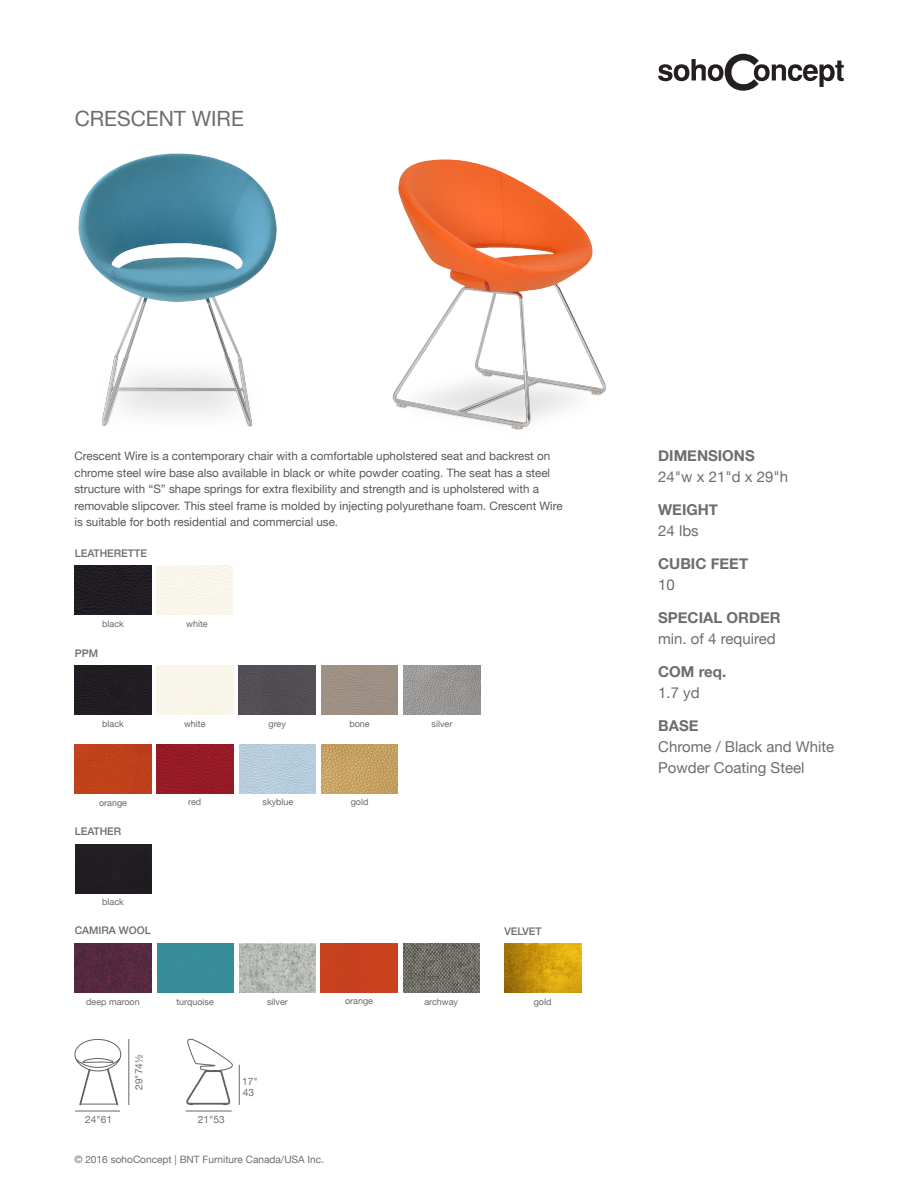
<style>
.page{position:relative;width:918px;height:1188px;background:#fff}
.page>*{position:absolute;margin:0;border:0;box-sizing:border-box;transform-origin:0 0}
.t1{font:21px "Helvetica Neue";color:#6c6d70}
.chart_centered{font:15px/21px "Helvetica Neue";color:#6c6d70}
.chart_centered-2{font:700 15px/21px "Helvetica Neue";color:#6c6d70}
.chart_centered-3{font:11.7px/16.5px "Helvetica Neue";color:#57585a}
.chart_centered-4{font:500 10.5px "Helvetica Neue";color:#6c6d70}
.chart_centered-5{font:10.2px "Helvetica Neue";color:#6e6e70}
.fabric_names{font:9px "Helvetica Neue";color:#696869}
.s1{font-weight:700}
.s2{font-weight:400}
</style>
<div class="page">
<svg style="left:658px;top:54px;width:186px;height:37px"></svg>
<hr style="left:186px;top:1111px;width:46px;height:1px;background:#676767">
<hr style="left:75px;top:1111px;width:45px;height:1px;background:#676767">
<hr style="left:129px;top:1039px;width:1px;height:66px;background:#676767">
<hr style="left:239px;top:1065px;width:1px;height:40px;background:#676767">
<svg style="left:74px;top:1039px;width:48px;height:66px"></svg>
<hr style="left:80px;top:1104px;width:37px;height:1px;background:#636366">
<svg style="left:186px;top:1039px;width:47px;height:66px"></svg>
<img style="left:392px;top:159px;width:215px;height:271px">
<img style="left:78px;top:153px;width:199px;height:274px">
<img style="left:75px;top:566px;width:76px;height:49px">
<div style="left:156px;top:566px;width:77px;height:49px;background:#f9f6eb"></div>
<img style="left:321px;top:666px;width:77px;height:49px">
<div style="left:75px;top:844px;width:77px;height:49px;background:#211d23"></div>
<div style="left:75px;top:666px;width:76px;height:49px;background:#201d22"></div>
<img style="left:239px;top:666px;width:76px;height:48px">
<div style="left:75px;top:744px;width:76px;height:49px;background:#be411a"></div>
<div style="left:321px;top:943px;width:76px;height:49px;background:#c8411d"></div>
<img style="left:239px;top:943px;width:77px;height:49px">
<img style="left:75px;top:943px;width:76px;height:49px">
<div style="left:157px;top:943px;width:77px;height:49px;background:#378d98"></div>
<img style="left:403px;top:943px;width:77px;height:50px">
<img style="left:239px;top:744px;width:77px;height:49px">
<img style="left:157px;top:744px;width:76px;height:49px">
<img style="left:404px;top:666px;width:76px;height:49px">
<img style="left:504px;top:944px;width:77px;height:48px">
<img style="left:321px;top:744px;width:76px;height:49px">
<p class="t1" style="left:75px;top:104px;width:171px">CRESCENT WIRE</p>
<p class="chart_centered-3" style="left:74px;top:448px;width:490px">Crescent Wire is a contemporary chair with a comfortable upholstered seat and backrest on chrome steel wire base also available in black or white powder coating. The seat has a steel structure with “S” shape springs for extra flexibility and strength and is upholstered with a removable slipcover. This steel frame is molded by injecting polyurethane foam. Crescent Wire is suitable for both residential and commercial use.</p>
<p class="chart_centered-4" style="left:75px;top:545px;width:74px">LEATHERETTE</p>
<p class="fabric_names" style="left:102px;top:617px;width:23px">black</p>
<p class="fabric_names" style="left:186px;top:617px;width:23px">white</p>
<p class="chart_centered-4" style="left:75px;top:645px;width:25px">PPM</p>
<p class="fabric_names" style="left:102px;top:717px;width:23px">black</p>
<p class="fabric_names" style="left:184px;top:717px;width:23px">white</p>
<p class="fabric_names" style="left:432px;top:717px;width:22px">silver</p>
<p class="fabric_names" style="left:349px;top:718px;width:22px">bone</p>
<p class="fabric_names" style="left:269px;top:717px;width:19px">grey</p>
<p class="fabric_names" style="left:99px;top:796px;width:29px">orange</p>
<p class="chart_centered-4" style="left:75px;top:823px;width:48px">LEATHER</p>
<p class="fabric_names" style="left:102px;top:895px;width:23px">black</p>
<p class="chart_centered-4" style="left:75px;top:922px;width:78px">CAMIRA WOOL</p>
<p class="fabric_names" style="left:188px;top:796px;width:15px">red</p>
<p class="fabric_names" style="left:263px;top:796px;width:32px">skyblue</p>
<p class="fabric_names" style="left:351px;top:796px;width:19px">gold</p>
<p class="fabric_names" style="left:86px;top:995px;width:55px">deep maroon</p>
<p class="fabric_names" style="left:176px;top:995px;width:39px">turquoise</p>
<p class="fabric_names" style="left:267px;top:995px;width:22px">silver</p>
<p class="fabric_names" style="left:345px;top:994px;width:29px">orange</p>
<p class="fabric_names" style="left:424px;top:995px;width:35px">archway</p>
<p class="chart_centered-5" style="left:132px;top:1090px;width:37px;rotate:-90deg">29"74½</p>
<p class="chart_centered-5" style="left:85px;top:1113px;width:28px">24"61</p>
<p class="chart_centered-5" style="left:198px;top:1113px;width:28px">21"53</p>
<p class="chart_centered-5" style="left:242px;top:1074px;width:17px">17"</p>
<p class="chart_centered-5" style="left:243px;top:1085px;width:13px">43</p>
<p class="chart_centered-5" style="left:74px;top:1152px;width:251px">© 2016 sohoConcept | BNT Furniture Canada/USA Inc.</p>
<p class="chart_centered-4" style="left:504px;top:922px;width:39px">VELVET</p>
<p class="fabric_names" style="left:534px;top:995px;width:19px">gold</p>
<p class="chart_centered" style="left:658px;top:446px;width:132px"><span class="s1">DIMENSIONS<br></span>24"w x 21"d x 29"h</p>
<p class="chart_centered-2" style="left:658px;top:499px;width:61px">WEIGHT<br><span class="s2">24 lbs</span></p>
<p class="chart_centered-2" style="left:658px;top:553px;width:91px">CUBIC FEET<br><span class="s2">10</span></p>
<p class="chart_centered" style="left:658px;top:608px;width:124px"><span class="s1">SPECIAL ORDER </span>min. of 4 required</p>
<p class="chart_centered-2" style="left:658px;top:661px;width:70px">COM req.<br><span class="s2">1.7 yd</span></p>
<p class="chart_centered" style="left:658px;top:716px;width:178px"><span class="s1">BASE<br></span>Chrome / Black and White<br>Powder Coating Steel</p>
</div>
